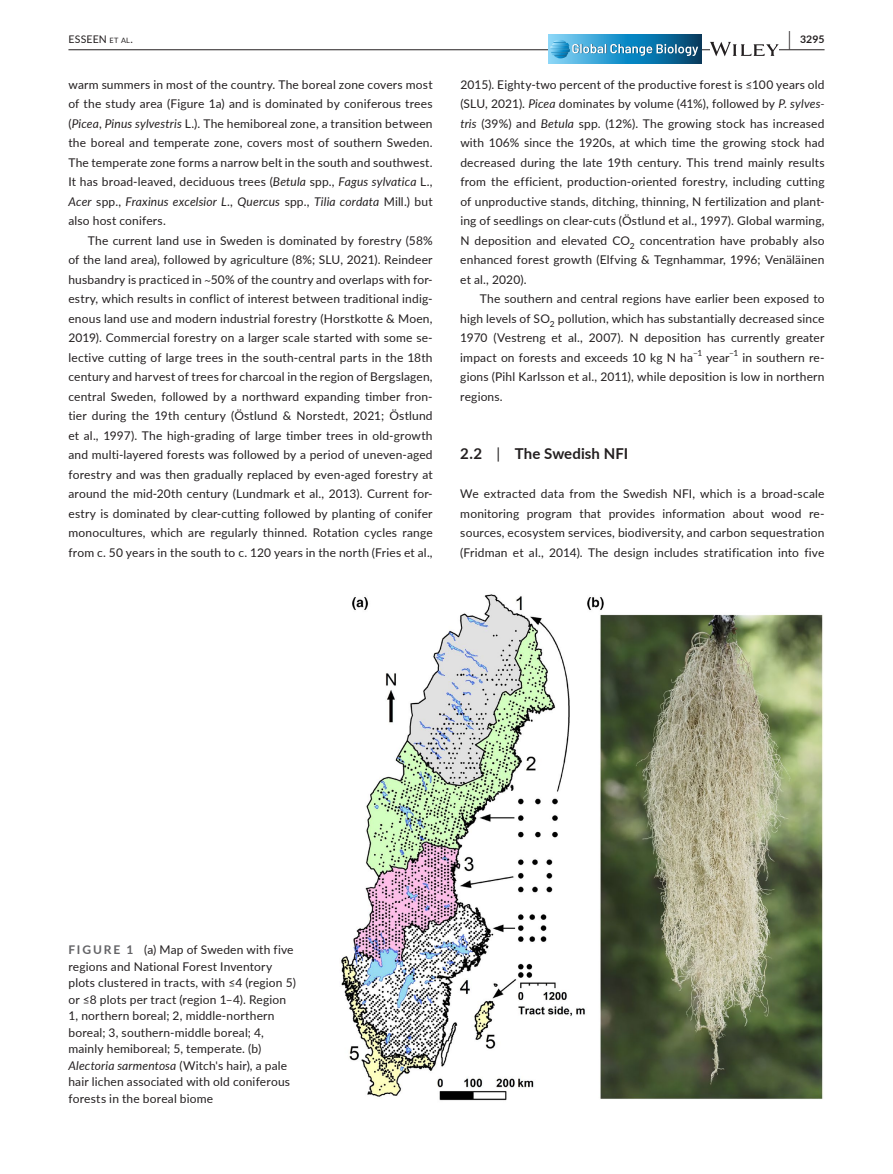
<style>
.page{position:relative;width:893px;height:1174px;background:#fff}
.page>*{position:absolute;margin:0;border:0;box-sizing:border-box;transform-origin:0 0}
.t1{font:700 15px "Lato";letter-spacing:.005em;color:#231f20}
.t2{font:12px/19.5px "Lato";letter-spacing:.015em;color:#231f20;text-align:justify}
.t3{font:10.5px "Lato";letter-spacing:.015em;color:#231f20}
.t4{font:700 10.5px "Lato";color:#231f20}
.s1{font-size:7.35px}
.s2{font-size:19.5px}
.s3{font-style:italic}
.s4{font-family:"STIX"}
.s5{font-weight:400}
.s6{font-weight:700;color:#636366}
</style>
<div class="page">
<hr style="left:68px;top:49px;width:756px;height:1px;background:#231f20">
<svg style="left:548px;top:34px;width:153px;height:30px;background:#2b8dbd"></svg>
<svg style="left:550px;top:40px;width:149px;height:18px;background:#4999c2"></svg>
<svg style="left:710px;top:42px;width:69px;height:14px"></svg>
<img style="left:341px;top:594px;width:482px;height:507px">
<p class="t3" style="left:68px;top:31px;width:66px">ESSEEN <span class="s1">et al</span>.</p>
<p class="t4" style="left:789px;top:31px;width:37px"><span class="s2">|</span> 3295</p>
<p class="t2" style="left:68px;top:74px;width:366px">warm summers in most of the country. The boreal zone covers most of the study area (Figure 1a) and is dominated by coniferous trees (<span class="s3">Picea</span>, <span class="s3">Pinus sylvestris</span> L.). The hemiboreal zone, a transition between the boreal and temperate zone, covers most of southern Sweden.<br>The temperate zone forms a narrow belt in the south and southwest.<br>It has broad-leaved, deciduous trees (<span class="s3">Betula</span> spp., <span class="s3">Fagus sylvatica</span> L., <span class="s3">Acer</span> spp., <span class="s3">Fraxinus excelsior L</span>., <span class="s3">Quercus</span> spp., <span class="s3">Tilia cordata</span> Mill.) but also host conifers.</p>
<p class="t2" style="left:68px;top:230px;width:366px;text-indent:20px">The current land use in Sweden is dominated by forestry (58% of the land area), followed by agriculture (8%; SLU, 2021). Reindeer husbandry is practiced in <span class="s4">~</span>50% of the country and overlaps with for&shy;estry, which results in conflict of interest between traditional indig&shy;enous land use and modern industrial forestry (Horstkotte &amp; Moen, 2019). Commercial forestry on a larger scale started with some se&shy;lective cutting of large trees in the south-central parts in the 18th century and harvest of trees for charcoal in the region of Bergslagen, central Sweden, followed by a northward expanding timber fron&shy;tier during the 19th century (Östlund &amp; Norstedt, 2021; Östlund et al., 1997). The high-grading of large timber trees in old-growth and multi-layered forests was followed by a period of uneven-aged forestry and was then gradually replaced by even-aged forestry at around the mid-20th century (Lundmark et al., 2013). Current for&shy;estry is dominated by clear-cutting followed by planting of conifer monocultures, which are regularly thinned. Rotation cycles range from c. 50 years in the south to c. 120 years in the north (Fries et al.,</p>
<p class="t2" style="left:460px;top:74px;width:366px">2015). Eighty-two percent of the productive forest is ≤100 years old (SLU, 2021). <span class="s3">Picea</span> dominates by volume (41%), followed by <span class="s3">P. sylves&shy;tris</span> (39%) and <span class="s3">Betula</span> spp. (12%). The growing stock has increased with 106% since the 1920s, at which time the growing stock had decreased during the late 19th century. This trend mainly results from the efficient, production-oriented forestry, including cutting of unproductive stands, ditching, thinning, N fertilization and plant&shy;ing of seedlings on clear-cuts (Östlund et al., 1997). Global warming, N deposition and elevated CO<sub>2</sub> concentration have probably also enhanced forest growth (Elfving &amp; Tegnhammar, 1996; Venäläinen et al., 2020).</p>
<p class="t2" style="left:460px;top:288px;width:366px;text-indent:20px">The southern and central regions have earlier been exposed to high levels of SO<sub>2</sub> pollution, which has substantially decreased since 1970 (Vestreng et al., 2007). N deposition has currently greater impact on forests and exceeds 10 kg N ha<sup>−1</sup> year<sup>−1</sup> in southern re&shy;gions (Pihl Karlsson et al., 2011), while deposition is low in northern regions.</p>
<p class="t1" style="left:460px;top:443px;width:169px">2.2 <span class="s5">|</span> The Swedish NFI</p>
<p class="t2" style="left:460px;top:483px;width:366px">We extracted data from the Swedish NFI, which is a broad-scale monitoring program that provides information about wood re&shy;sources, ecosystem services, biodiversity, and carbon sequestration (Fridman et al., 2014). The design includes stratification into five</p>
<p class="t2" style="left:68px;top:941px;width:229px;line-height:16.5px;text-align:left"><span class="s6">FIGURE 1</span> (a) Map of Sweden with five regions and National Forest Inventory plots clustered in tracts, with ≤4 (region 5) or ≤8 plots per tract (region 1–4). Region 1, northern boreal; 2, middle-northern boreal; 3, southern-middle boreal; 4, mainly hemiboreal; 5, temperate. (b)<br><span class="s3">Alectoria sarmentosa</span> (Witch's hair), a pale hair lichen associated with old coniferous forests in the boreal biome</p>
</div>
